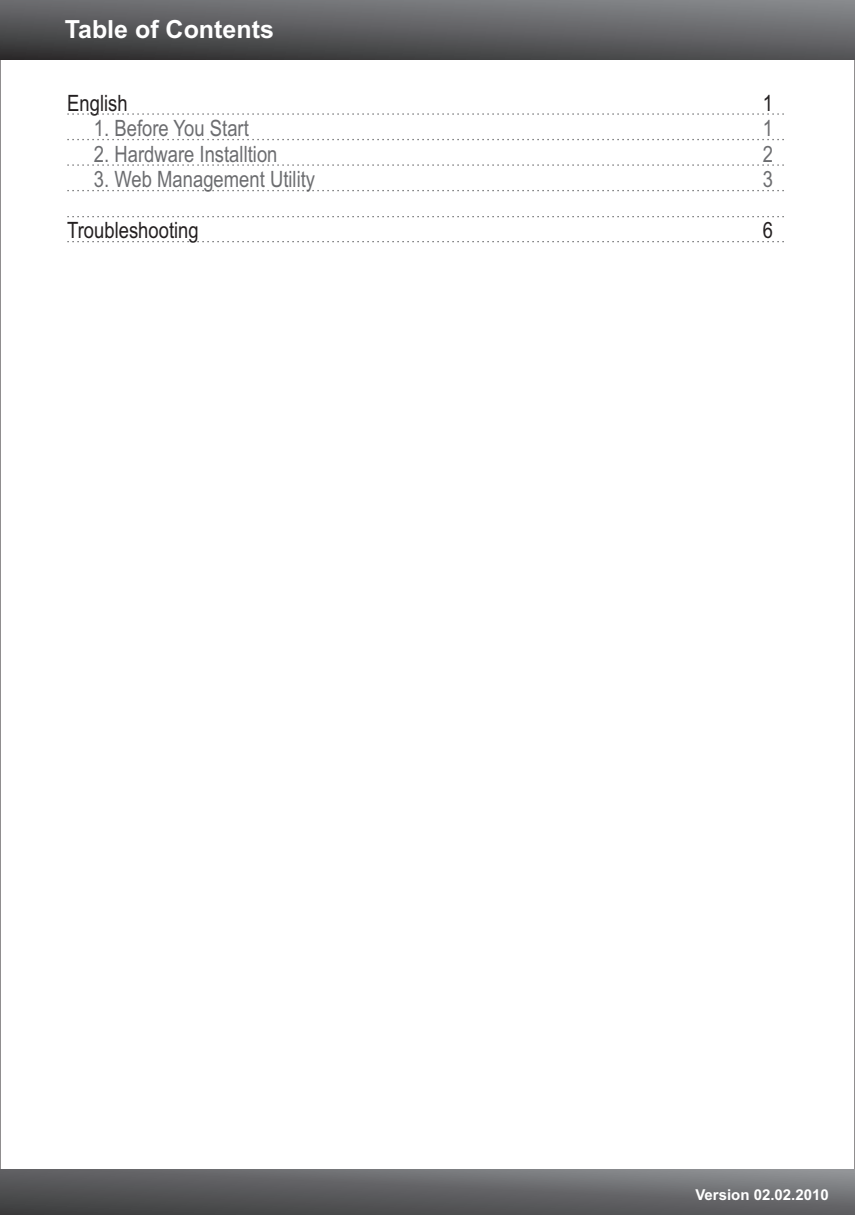
<style>
.page{position:relative;width:855px;height:1215px;background:#fff}
.page>*{position:absolute;margin:0;border:0;box-sizing:border-box;transform-origin:0 0}
.t1{font:700 25px "Arial";color:#fff}
.t2{font:22.5px "Arial Narrow";color:#6c6d70}
.t3{font:22.5px "Arial Narrow";color:#231f20}
.t4{font:700 15px "Arial";color:#fff}
</style>
<div class="page">
<svg style="left:0;top:0;width:855px;height:59px;background:#5e5e61"></svg>
<svg style="left:0;top:1170px;width:855px;height:45px;background:#606163"></svg>
<svg style="left:67px;top:216px;width:717px;height:1px"></svg>
<svg style="left:67px;top:241px;width:717px;height:1px"></svg>
<svg style="left:67px;top:190px;width:717px;height:1px"></svg>
<svg style="left:67px;top:164px;width:717px;height:2px"></svg>
<svg style="left:67px;top:139px;width:717px;height:1px"></svg>
<svg style="left:67px;top:113px;width:717px;height:2px"></svg>
<p class="t1" style="left:65px;top:19px;width:211px">Table of Contents</p>
<p class="t3" style="left:67px;top:94px;width:62px">English</p>
<p class="t3" style="left:763px;top:94px;width:12px">1</p>
<p class="t2" style="left:94px;top:120px;width:156px">1. Before You Start</p>
<p class="t2" style="left:94px;top:145px;width:185px">2. Hardware Installtion</p>
<p class="t2" style="left:763px;top:145px;width:12px">2</p>
<p class="t2" style="left:94px;top:171px;width:223px">3. Web Management Utility</p>
<p class="t2" style="left:763px;top:171px;width:12px">3</p>
<p class="t2" style="left:763px;top:120px;width:12px">1</p>
<p class="t3" style="left:67px;top:222px;width:133px">Troubleshooting</p>
<p class="t3" style="left:763px;top:222px;width:12px">6</p>
<p class="t4" style="left:695px;top:1189px;width:135px">Version 02.02.2010</p>
</div>
